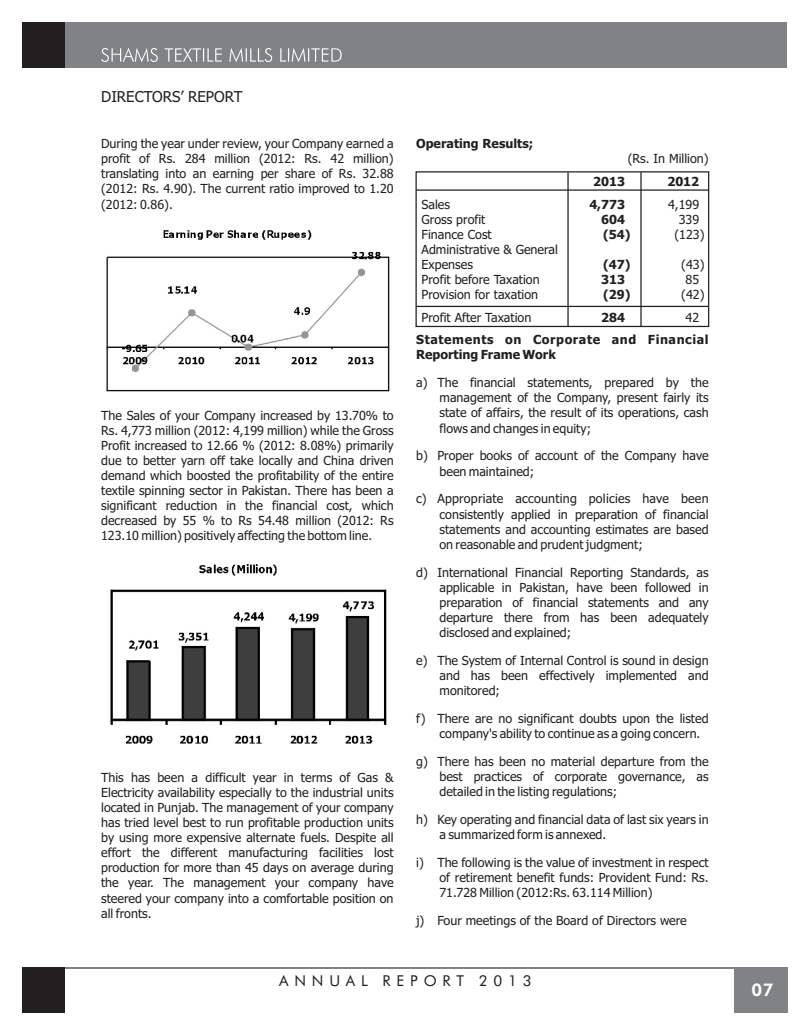
<style>
.page{position:relative;width:810px;height:1035px;background:#fff}
.page>*{position:absolute;margin:0;border:0;box-sizing:border-box;transform-origin:0 0}
.t1{font:800 17.5px "Futura BT";color:#fff}
.t2{font:15px "Futura BT";letter-spacing:.39em;color:#231f20}
.t3{font:15px "Tahoma";color:#231f20}
.t4{font:12.5px/15.1px "Tahoma";color:#231f20;text-align:justify}
.t5{font:700 12.5px "Tahoma";color:#231f20}
.t6{font:700 12.5px/15.1px "Tahoma";letter-spacing:.045em;color:#231f20}
</style>
<div class="page">
<div style="left:22px;top:22px;width:766px;height:46px;background:#808285"></div>
<svg style="left:101px;top:48px;width:241px;height:14px"></svg>
<hr style="left:23px;top:967px;width:765px;height:2px;background:#808285">
<div style="left:734px;top:967px;width:54px;height:45px;background:#808285"></div>
<div style="left:23px;top:967px;width:42px;height:45px;background:#231f20"></div>
<div style="left:23px;top:23px;width:42px;height:45px;background:#231f20"></div>
<div style="left:416px;top:171px;width:293px;height:156px;border:1px solid #231f20"></div>
<hr style="left:416px;top:189px;width:292px;height:2px;background:#231f20">
<hr style="left:567px;top:172px;width:2px;height:154px;background:#231f20">
<hr style="left:640px;top:172px;width:2px;height:154px;background:#231f20">
<hr style="left:416px;top:306px;width:292px;height:1px;background:#231f20">
<img style="left:106px;top:230px;width:284px;height:162px">
<img style="left:110px;top:564px;width:277px;height:180px">
<p class="t3" style="left:101px;top:91px;width:143px">DIRECTORS’ REPORT</p>
<p class="t4" style="left:101px;top:137px;width:294px">During the year under review, your Company earned a profit of Rs. 284 million (2012: Rs. 42 million) translating into an earning per share of Rs. 32.88 (2012: Rs. 4.90). The current ratio improved to 1.20 (2012: 0.86).</p>
<p class="t4" style="left:101px;top:409px;width:294px">The Sales of your Company increased by 13.70% to Rs. 4,773 million (2012: 4,199 million) while the Gross Profit increased to 12.66 % (2012: 8.08%) primarily due to better yarn off take locally and China driven demand which boosted the profitability of the entire textile spinning sector in Pakistan. There has been a significant reduction in the financial cost, which decreased by 55 % to Rs 54.48 million (2012: Rs 123.10 million) positively affecting the bottom line.</p>
<p class="t4" style="left:101px;top:771px;width:294px">This has been a difficult year in terms of Gas &amp; Electricity availability especially to the industrial units located in Punjab. The management of your company has tried level best to run profitable production units by using more expensive alternate fuels. Despite all effort the different manufacturing facilities lost production for more than 45 days on average during the year. The management your company have steered your company into a comfortable position on all fronts.</p>
<p class="t5" style="left:416px;top:139px;width:119px">Operating Results;</p>
<p class="t4" style="left:628px;top:152px;width:83px">(Rs. In Million)</p>
<p class="t5" style="left:593px;top:176px;width:33px">2013</p>
<p class="t5" style="left:667px;top:176px;width:33px">2012</p>
<p class="t4" style="left:422px;top:197px;width:30px">Sales</p>
<p class="t5" style="left:589px;top:199px;width:37px">4,773</p>
<p class="t4" style="left:668px;top:197px;width:32px">4,199</p>
<p class="t4" style="left:422px;top:213px;width:65px">Gross profit</p>
<p class="t5" style="left:601px;top:214px;width:25px">604</p>
<p class="t4" style="left:679px;top:213px;width:22px">339</p>
<p class="t4" style="left:422px;top:228px;width:72px">Finance Cost</p>
<p class="t5" style="left:603px;top:229px;width:29px">(54)</p>
<p class="t4" style="left:674px;top:228px;width:32px">(123)</p>
<p class="t4" style="left:422px;top:243px;width:138px">Administrative &amp; General<br>Expenses</p>
<p class="t5" style="left:603px;top:259px;width:29px">(47)</p>
<p class="t4" style="left:681px;top:258px;width:25px">(43)</p>
<p class="t4" style="left:422px;top:273px;width:120px">Profit before Taxation</p>
<p class="t5" style="left:601px;top:274px;width:25px">313</p>
<p class="t4" style="left:686px;top:273px;width:15px">85</p>
<p class="t4" style="left:422px;top:288px;width:118px">Provision for taxation</p>
<p class="t5" style="left:603px;top:289px;width:29px">(29)</p>
<p class="t4" style="left:681px;top:288px;width:25px">(42)</p>
<p class="t4" style="left:422px;top:311px;width:111px">Profit After Taxation</p>
<p class="t5" style="left:601px;top:312px;width:25px">284</p>
<p class="t4" style="left:686px;top:311px;width:15px">42</p>
<p class="t6" style="left:416px;top:333px;width:294px">Statements on Corporate and Financial<br>Reporting Frame Work</p>
<p class="t4" style="left:440px;top:376px;width:271px;text-indent:-23px">a) The financial statements, prepared by the management of the Company, present fairly its state of affairs, the result of its operations, cash flows and changes in equity;</p>
<p class="t4" style="left:440px;top:449px;width:271px;text-indent:-23px">b) Proper books of account of the Company have been maintained;</p>
<p class="t4" style="left:440px;top:492px;width:271px;text-indent:-23px">c) Appropriate accounting policies have been consistently applied in preparation of financial statements and accounting estimates are based on reasonable and prudent judgment;</p>
<p class="t4" style="left:440px;top:566px;width:271px;text-indent:-23px">d) International Financial Reporting Standards, as applicable in Pakistan, have been followed in preparation of financial statements and any departure there from has been adequately disclosed and explained;</p>
<p class="t4" style="left:440px;top:654px;width:271px;text-indent:-23px">e) The System of Internal Control is sound in design and has been effectively implemented and monitored;</p>
<p class="t4" style="left:440px;top:712px;width:271px;text-indent:-23px">f) There are no significant doubts upon the listed company's ability to continue as a going concern.</p>
<p class="t4" style="left:440px;top:755px;width:271px;text-indent:-23px">g) There has been no material departure from the best practices of corporate governance, as detailed in the listing regulations;</p>
<p class="t4" style="left:440px;top:813px;width:271px;text-indent:-23px">h) Key operating and financial data of last six years in a summarized form is annexed.</p>
<p class="t4" style="left:439px;top:856px;width:271px;text-indent:-23px">i) The following is the value of investment in respect of retirement benefit funds: Provident Fund: Rs.<br>71.728 Million (2012:Rs. 63.114 Million)</p>
<p class="t4" style="left:416px;top:914px;width:272px">j) Four meetings of the Board of Directors were</p>
<p class="t2" style="left:279px;top:974px;width:254px">ANNUAL REPORT 2013</p>
<h1 class="t1" style="left:751px;top:983px;width:24px">07</h1>
</div>
